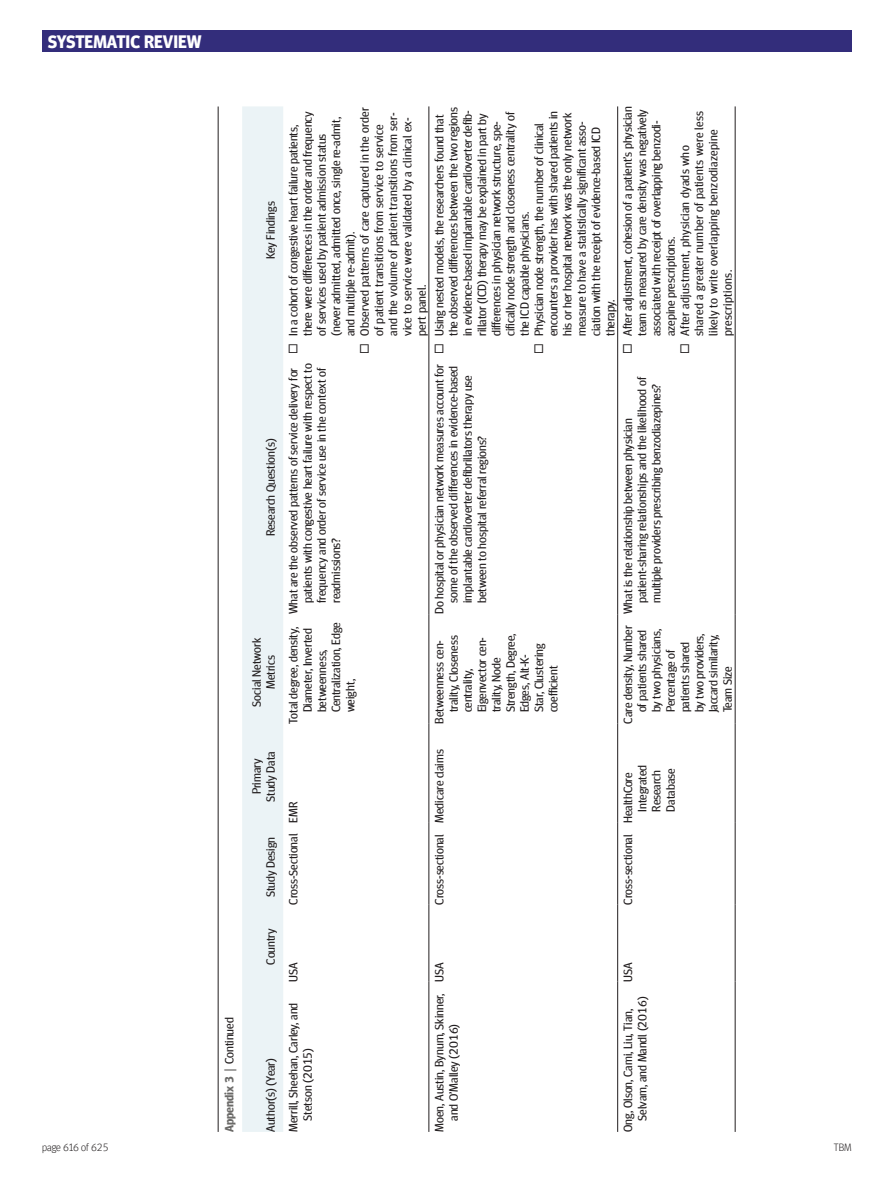
<style>
.page{position:relative;width:894px;height:1186px;background:#fff}
.page>*{position:absolute;margin:0;border:0;box-sizing:border-box;transform-origin:0 0}
.t1{font:700 18px "Meta Headline Offc";color:#fff}
.t2{font:12px/14.2px "Meta Headline Offc";color:#231f20}
.t3{font:12px/14.2px "Meta Headline Offc";letter-spacing:.02em;color:#231f20}
.t4{font:12px/14.2px "Meta Headline Offc";letter-spacing:.03em;color:#231f20}
.t5{font:700 12px "Meta Headline Offc";color:#6b6a68}
.t6{font:300 10.5px "Meta Headline Offc";color:#231f20}
.s1{font-family:"Baskerville EF";font-weight:500}
.s2{font-weight:400;color:#231f20}
</style>
<div class="page">
<div style="left:42px;top:30px;width:809px;height:21px;background:#332d7b"></div>
<div style="left:242px;top:106px;width:41px;height:1026px;background:#ebf3f6"></div>
<hr style="left:428px;top:981px;width:1px;height:151px;background:#231f20">
<hr style="left:428px;top:905px;width:1px;height:76px;background:#231f20">
<hr style="left:428px;top:823px;width:1px;height:82px;background:#231f20">
<hr style="left:428px;top:724px;width:1px;height:99px;background:#231f20">
<hr style="left:428px;top:614px;width:1px;height:110px;background:#231f20">
<hr style="left:428px;top:354px;width:1px;height:260px;background:#231f20">
<hr style="left:428px;top:106px;width:1px;height:248px;background:#231f20">
<hr style="left:617px;top:981px;width:1px;height:151px;background:#231f20">
<hr style="left:617px;top:905px;width:1px;height:76px;background:#231f20">
<hr style="left:617px;top:823px;width:1px;height:82px;background:#231f20">
<hr style="left:617px;top:724px;width:1px;height:99px;background:#231f20">
<hr style="left:617px;top:614px;width:1px;height:110px;background:#231f20">
<hr style="left:617px;top:354px;width:1px;height:260px;background:#231f20">
<hr style="left:617px;top:106px;width:1px;height:248px;background:#231f20">
<hr style="left:734px;top:981px;width:1px;height:151px;background:#231f20">
<hr style="left:734px;top:905px;width:1px;height:76px;background:#231f20">
<hr style="left:734px;top:823px;width:1px;height:82px;background:#231f20">
<hr style="left:734px;top:724px;width:1px;height:99px;background:#231f20">
<hr style="left:734px;top:614px;width:1px;height:110px;background:#231f20">
<hr style="left:734px;top:354px;width:1px;height:260px;background:#231f20">
<hr style="left:734px;top:106px;width:1px;height:248px;background:#231f20">
<hr style="left:218px;top:106px;width:1px;height:1026px;background:#231f20">
<h1 class="t1" style="left:48px;top:31px;width:155px">SYSTEMATIC REVIEW</h1>
<p class="t5" style="left:222px;top:1132px;width:116px;rotate:-90deg">Appendix 3 <span class="s1">|</span> <span class="s2">Continued</span></p>
<p class="t2" style="left:264px;top:259px;width:59px;rotate:-90deg">Key Findings</p>
<p class="t2" style="left:264px;top:536px;width:99px;rotate:-90deg">Research Question(s)</p>
<p class="t2" style="left:249px;top:706px;width:70px;text-align:center;rotate:-90deg">Social Network<br>Metrics</p>
<p class="t2" style="left:249px;top:802px;width:52px;text-align:center;rotate:-90deg">Primary<br>Study Data</p>
<p class="t2" style="left:264px;top:897px;width:62px;rotate:-90deg">Study Design</p>
<p class="t2" style="left:264px;top:964px;width:38px;rotate:-90deg">Country</p>
<p class="t2" style="left:264px;top:1132px;width:75px;rotate:-90deg">Author(s) (Year)</p>
<p class="t2" style="left:620px;top:336px;width:231px;text-indent:-18px;rotate:-90deg">◻ After adjustment, cohesion of a patient’s physician team as measured by care density was negatively associated with receipt of overlapping benzodi&shy;azepine prescriptions.</p>
<p class="t4" style="left:677px;top:336px;width:227px;text-indent:-18px;rotate:-90deg">◻ After adjustment, physician dyads who shared a greater number of patients were less likely to write overlapping benzodiazepine prescriptions.</p>
<p class="t2" style="left:432px;top:336px;width:230px;text-indent:-18px;rotate:-90deg">◻ Using nested models, the researchers found that the observed differences between the two regions in evidence-based implantable cardioverter defib&shy;rillator (ICD) therapy may be explained in part by differences in physician network structure, spe&shy;cifically node strength and closeness centrality of the ICD capable physicians.</p>
<p class="t2" style="left:532px;top:336px;width:226px;text-indent:-18px;rotate:-90deg">◻ Physician node strength, the number of clinical encounters a provider has with shared patients in his or her hospital network was the only network measure to have a statistically significant asso&shy;ciation with the receipt of evidence-based ICD therapy.</p>
<p class="t2" style="left:286px;top:336px;width:226px;text-indent:-18px;rotate:-90deg">◻ In a cohort of congestive heart failure patients, there were differences in the order and frequency of services used by patient admission status (never admitted, admitted once, single re-admit, and multiple re-admit).</p>
<p class="t3" style="left:357px;top:336px;width:230px;text-indent:-18px;rotate:-90deg">◻ Observed patterns of care captured in the order of patient transitions from service to service and the volume of patient transitions from ser&shy;vice to service were validated by a clinical ex&shy;pert panel.</p>
<p class="t2" style="left:286px;top:603px;width:241px;text-indent:-11px;rotate:-90deg">What are the observed patterns of service delivery for patients with congestive heart failure with respect to frequency and order of service use in the context of readmissions?</p>
<p class="t2" style="left:286px;top:712px;width:92px;text-indent:-11px;rotate:-90deg">Total degree, density,<br>Diameter, Inverted betweenness,<br>Centralization, Edge weight,</p>
<p class="t2" style="left:286px;top:905px;width:104px;rotate:-90deg">Cross-Sectional EMR</p>
<p class="t2" style="left:286px;top:981px;width:21px;rotate:-90deg">USA</p>
<p class="t2" style="left:286px;top:1121px;width:119px;text-indent:-11px;rotate:-90deg">Merrill, Sheehan, Carley, and<br>Stetson (2015)</p>
<p class="t2" style="left:432px;top:603px;width:240px;text-indent:-11px;rotate:-90deg">Do hospital or physician network measures account for some of the observed differences in evidence-based implantable cardioverter defibrillators therapy use between to hospital referral regions?</p>
<p class="t2" style="left:432px;top:712px;width:81px;text-indent:-11px;rotate:-90deg">Betweenness cen&shy;trality, Closeness centrality,<br>Eigenvector cen&shy;trality, Node<br>Strength, Degree,<br>Edges, Alt-K-<br>Star, Clustering coefficient</p>
<p class="t2" style="left:432px;top:905px;width:157px;rotate:-90deg">Cross-sectional Medicare claims</p>
<p class="t2" style="left:432px;top:981px;width:21px;rotate:-90deg">USA</p>
<p class="t2" style="left:432px;top:1121px;width:129px;text-indent:-11px;rotate:-90deg">Moen, Austin, Bynum, Skinner, and O’Malley (2016)</p>
<p class="t2" style="left:620px;top:603px;width:228px;text-indent:-11px;rotate:-90deg">What is the relationship between physician patient-sharing relationships and the likelihood of multiple providers prescribing benzodiazepines?</p>
<p class="t2" style="left:620px;top:712px;width:88px;text-indent:-11px;rotate:-90deg">Care density, Number of patients shared by two physicians,<br>Percentage of patients shared<br>by two providers,<br>Jaccard similarity,<br>Team Size</p>
<p class="t2" style="left:620px;top:812px;width:48px;text-indent:-93px;rotate:-90deg">Cross-sectional HealthCore<br>Integrated<br>Research<br>Database</p>
<p class="t2" style="left:620px;top:981px;width:21px;rotate:-90deg">USA</p>
<p class="t2" style="left:620px;top:1121px;width:126px;text-indent:-11px;rotate:-90deg">Ong, Olson, Cami, Liu, Tian,<br>Selvam, and Mandl (2016)</p>
<p class="t6" style="left:42px;top:1141px;width:68px">page 616 of 625</p>
<p class="t6" style="left:833px;top:1141px;width:19px">TBM</p>
</div>
